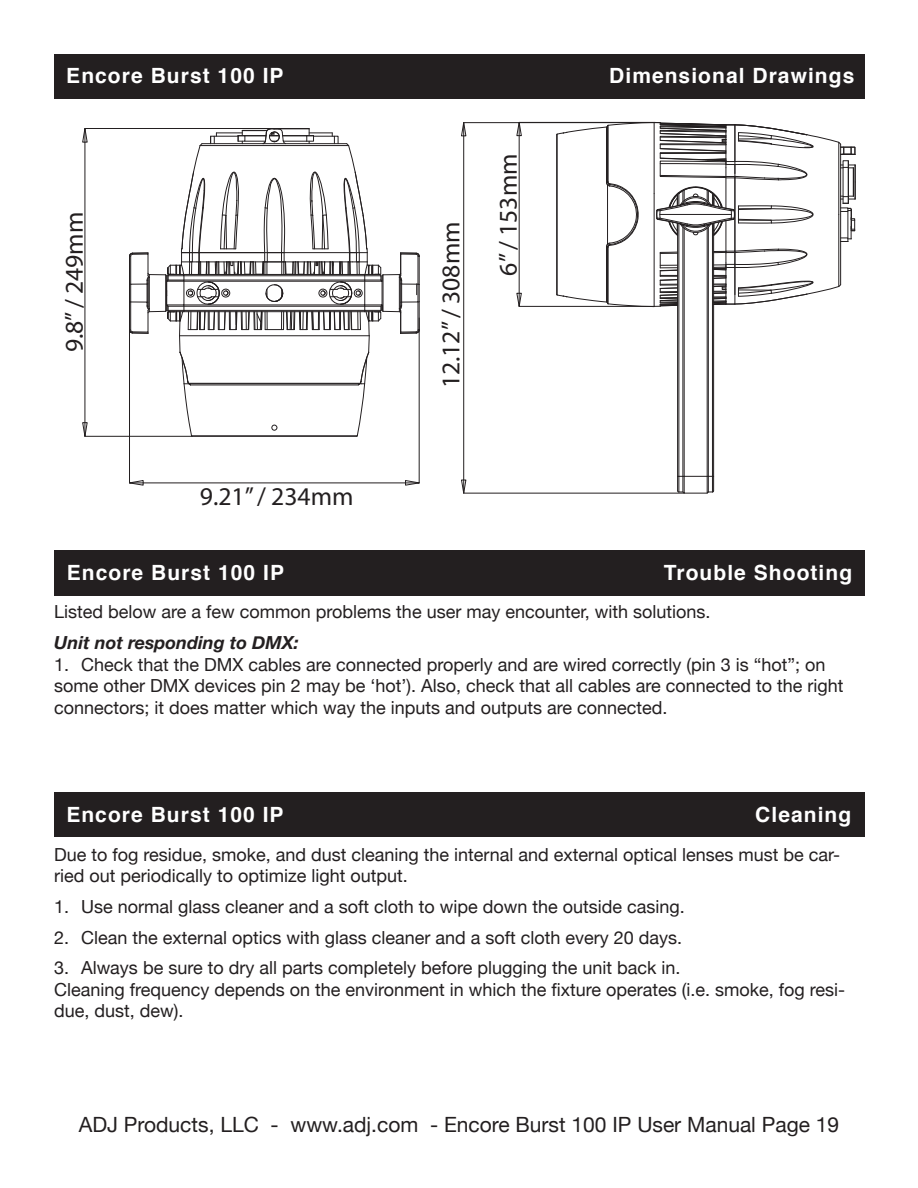
<style>
.page{position:relative;width:918px;height:1188px;background:#fff}
.page>*{position:absolute;margin:0;border:0;box-sizing:border-box;transform-origin:0 0}
.t1{font:25.65px "Myriad Pro";color:#231f20}
.t2{font:700 21px "Helvetica";letter-spacing:.05em;color:#fff}
.t3{font:21px "Helvetica Neue";color:#231f20}
.t4{font:18px/21.6px "Helvetica Neue";color:#231f20}
.t5{font:italic 700 18px "Helvetica Neue";color:#231f20}
</style>
<div class="page">
<div style="left:54px;top:551px;width:810px;height:44px;background:#231f20"></div>
<div style="left:54px;top:793px;width:810px;height:44px;background:#231f20"></div>
<div style="left:54px;top:54px;width:810px;height:44px;background:#231f20"></div>
<hr style="left:85px;top:128px;width:189px;height:1px;background:#231f20">
<hr style="left:85px;top:436px;width:107px;height:1px;background:#231f20">
<hr style="left:85px;top:142px;width:1px;height:281px;background:#231f20">
<svg style="left:82px;top:128px;width:6px;height:15px"></svg>
<svg style="left:82px;top:422px;width:6px;height:15px"></svg>
<hr style="left:129px;top:318px;width:1px;height:165px;background:#231f20">
<hr style="left:419px;top:318px;width:1px;height:165px;background:#231f20">
<hr style="left:143px;top:483px;width:263px;height:1px;background:#231f20">
<svg style="left:129px;top:480px;width:15px;height:6px"></svg>
<svg style="left:405px;top:480px;width:15px;height:6px"></svg>
<svg style="left:128px;top:128px;width:292px;height:310px"></svg>
<hr style="left:684px;top:228px;width:1px;height:248px;background:#231f20">
<hr style="left:707px;top:228px;width:1px;height:248px;background:#231f20">
<hr style="left:708px;top:227px;width:1px;height:249px;background:#231f20">
<hr style="left:682px;top:227px;width:1px;height:249px;background:#231f20">
<hr style="left:713px;top:223px;width:1px;height:253px;background:#231f20">
<hr style="left:677px;top:223px;width:1px;height:253px;background:#231f20">
<svg style="left:676px;top:475px;width:39px;height:19px"></svg>
<hr style="left:712px;top:223px;width:1px;height:253px;background:#231f20">
<hr style="left:678px;top:223px;width:1px;height:253px;background:#231f20">
<hr style="left:464px;top:122px;width:196px;height:1px;background:#231f20">
<hr style="left:464px;top:493px;width:220px;height:1px;background:#231f20">
<hr style="left:463px;top:136px;width:1px;height:344px;background:#231f20">
<svg style="left:461px;top:122px;width:6px;height:15px"></svg>
<svg style="left:461px;top:479px;width:6px;height:15px"></svg>
<hr style="left:519px;top:306px;width:135px;height:1px;background:#231f20">
<hr style="left:519px;top:136px;width:1px;height:157px;background:#231f20">
<svg style="left:516px;top:121px;width:6px;height:15px"></svg>
<svg style="left:516px;top:292px;width:6px;height:15px"></svg>
<svg style="left:555px;top:122px;width:301px;height:186px"></svg>
<p class="t2" style="left:66px;top:59px;width:219px">Encore Burst 100 IP</p>
<p class="t2" style="left:609px;top:59px;width:247px">Dimensional Drawings</p>
<p class="t1" style="left:58px;top:352px;width:142px;rotate:-90deg">9.8” / 249mm</p>
<p class="t1" style="left:200px;top:481px;width:155px">9.21” / 234mm</p>
<p class="t1" style="left:435px;top:388px;width:168px;rotate:-90deg">12.12” / 308mm</p>
<p class="t1" style="left:492px;top:276px;width:123px;rotate:-90deg">6” / 153mm</p>
<p class="t2" style="left:67px;top:556px;width:219px">Encore Burst 100 IP</p>
<p class="t2" style="left:664px;top:556px;width:190px">Trouble Shooting</p>
<p class="t4" style="left:54px;top:602px;width:658px">Listed below are a few common problems the user may encounter, with solutions.</p>
<p class="t5" style="left:54px;top:628px;width:246px">Unit not responding to DMX:</p>
<p class="t4" style="left:54px;top:654px;width:791px">1. Check that the DMX cables are connected properly and are wired correctly (pin 3 is “hot”; on some other DMX devices pin 2 may be ‘hot’). Also, check that all cables are connected to the right connectors; it does matter which way the inputs and outputs are connected.</p>
<p class="t2" style="left:66px;top:798px;width:219px">Encore Burst 100 IP</p>
<p class="t2" style="left:755px;top:798px;width:98px">Cleaning</p>
<p class="t4" style="left:54px;top:845px;width:788px">Due to fog residue, smoke, and dust cleaning the internal and external optical lenses must be car&shy;ried out periodically to optimize light output.</p>
<p class="t4" style="left:54px;top:897px;width:632px">1. Use normal glass cleaner and a soft cloth to wipe down the outside casing.</p>
<p class="t4" style="left:54px;top:928px;width:630px">2. Clean the external optics with glass cleaner and a soft cloth every 20 days.</p>
<p class="t4" style="left:54px;top:958px;width:628px">3. Always be sure to dry all parts completely before plugging the unit back in.</p>
<p class="t4" style="left:54px;top:980px;width:793px">Cleaning frequency depends on the environment in which the fixture operates (i.e. smoke, fog resi&shy;due, dust, dew).</p>
<p class="t3" style="left:79px;top:1110px;width:762px">ADJ Products, LLC - www.adj.com - Encore Burst 100 IP User Manual Page 19</p>
</div>
